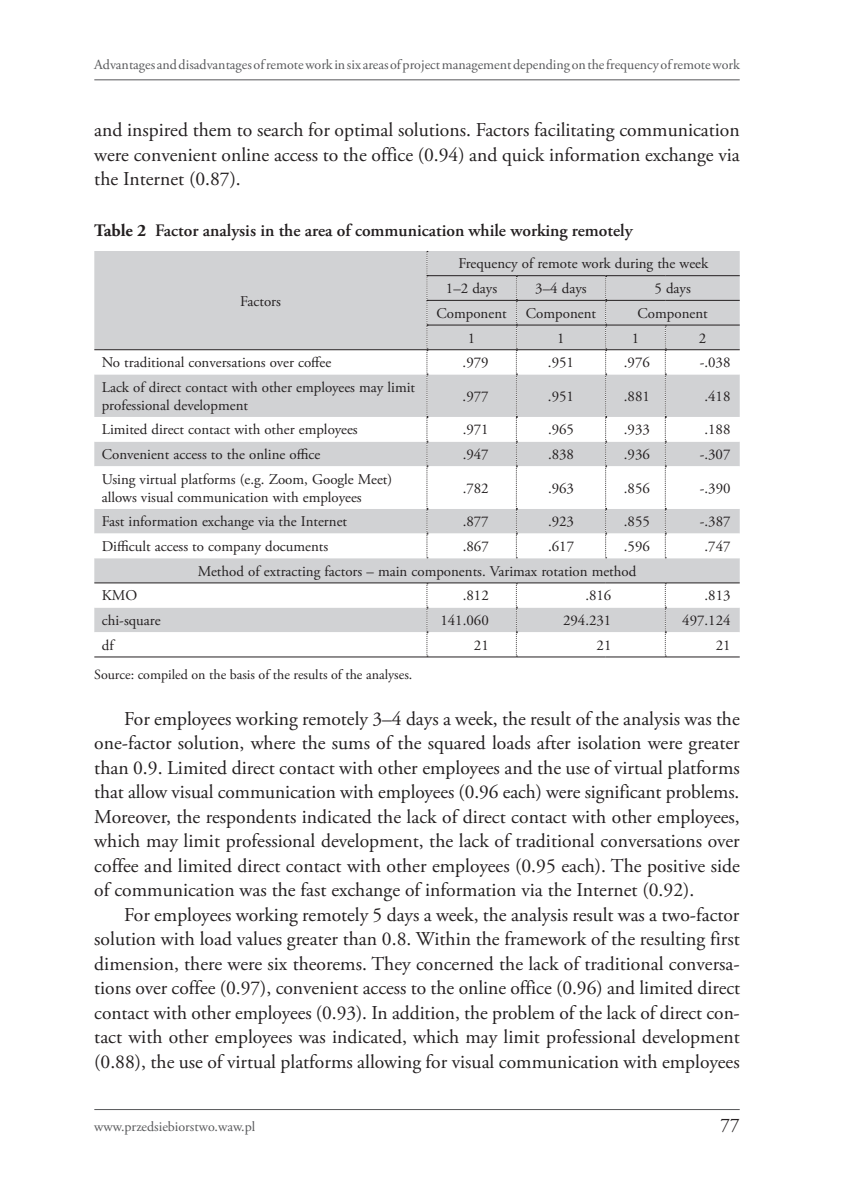
<style>
.page{position:relative;width:844px;height:1191px;background:#fff}
.page>*{position:absolute;margin:0;border:0;box-sizing:border-box;transform-origin:0 0}
.t1{font:19.6px/24.5px "Adobe Garamond Pro";color:#231f20;text-align:justify}
.t2{font:19.25px "Adobe Garamond Pro";color:#231f20}
.t3{font:600 17.5px "Adobe Garamond Pro";color:#231f20}
.t4{font:14.88px/17.8px "Adobe Garamond Pro";color:#231f20}
.t5{font:14px "Adobe Garamond Pro";color:#57585a}
.t6{font:14px "Adobe Garamond Pro";color:#231f20}
.s1{font-weight:700}
</style>
<div class="page">
<hr style="left:94px;top:1109px;width:645px;height:1px;background:#57585a">
<hr style="left:94px;top:79px;width:645px;height:1px;background:#57585a">
<div style="left:94px;top:251px;width:645px;height:98px;background:#d1d2d4"></div>
<svg style="left:94px;top:350px;width:645px;height:306px"></svg>
<svg style="left:426px;top:251px;width:2px;height:307px"></svg>
<svg style="left:515px;top:276px;width:2px;height:282px"></svg>
<svg style="left:605px;top:276px;width:1px;height:282px"></svg>
<svg style="left:664px;top:325px;width:2px;height:233px"></svg>
<svg style="left:426px;top:583px;width:2px;height:73px"></svg>
<svg style="left:515px;top:583px;width:2px;height:73px"></svg>
<svg style="left:664px;top:583px;width:2px;height:73px"></svg>
<hr style="left:516px;top:275px;width:89px;height:1px;background:#231f20">
<hr style="left:605px;top:275px;width:60px;height:1px;background:#231f20">
<hr style="left:665px;top:275px;width:74px;height:1px;background:#231f20">
<hr style="left:605px;top:300px;width:60px;height:1px;background:#231f20">
<hr style="left:665px;top:300px;width:74px;height:1px;background:#231f20">
<hr style="left:605px;top:324px;width:60px;height:1px;background:#231f20">
<hr style="left:94px;top:349px;width:333px;height:1px;background:#231f20">
<hr style="left:427px;top:275px;width:89px;height:1px;background:#231f20">
<hr style="left:427px;top:300px;width:89px;height:1px;background:#231f20">
<hr style="left:516px;top:300px;width:89px;height:1px;background:#231f20">
<hr style="left:427px;top:324px;width:89px;height:1px;background:#231f20">
<hr style="left:516px;top:324px;width:89px;height:1px;background:#231f20">
<hr style="left:665px;top:324px;width:74px;height:1px;background:#231f20">
<hr style="left:427px;top:349px;width:89px;height:1px;background:#231f20">
<hr style="left:516px;top:349px;width:89px;height:1px;background:#231f20">
<hr style="left:605px;top:349px;width:60px;height:1px;background:#231f20">
<hr style="left:665px;top:349px;width:74px;height:1px;background:#231f20">
<hr style="left:94px;top:656px;width:333px;height:1px;background:#231f20">
<hr style="left:427px;top:656px;width:89px;height:1px;background:#231f20">
<hr style="left:516px;top:656px;width:89px;height:1px;background:#231f20">
<hr style="left:605px;top:656px;width:60px;height:1px;background:#231f20">
<hr style="left:665px;top:656px;width:74px;height:1px;background:#231f20">
<hr style="left:94px;top:582px;width:333px;height:1px;background:#231f20">
<hr style="left:427px;top:582px;width:89px;height:1px;background:#231f20">
<hr style="left:516px;top:582px;width:89px;height:1px;background:#231f20">
<hr style="left:605px;top:582px;width:60px;height:1px;background:#231f20">
<hr style="left:665px;top:582px;width:74px;height:1px;background:#231f20">
<p class="t5" style="left:94px;top:57px;width:646px">Advantages and disadvantages of remote work in six areas of project management depending on the frequency of remote work</p>
<p class="t1" style="left:94px;top:118px;width:646px">and inspired them to search for optimal solutions. Factors facilitating communication were convenient online access to the office (0.94) and quick information exchange via the Internet (0.87).</p>
<p class="t3" style="left:94px;top:220px;width:539px"><span class="s1">Table 2</span> Factor analysis in the area of communication while working remotely</p>
<p class="t4" style="left:240px;top:292px;width:42px">Factors</p>
<p class="t4" style="left:446px;top:252px;width:264px;line-height:24.7px;text-indent:12px">Frequency of remote work during the week<br>1–2 days</p>
<p class="t4" style="left:535px;top:280px;width:53px">3–4 days</p>
<p class="t4" style="left:654px;top:280px;width:38px">5 days</p>
<p class="t4" style="left:436px;top:305px;width:72px">Component</p>
<p class="t4" style="left:525px;top:305px;width:72px">Component</p>
<p class="t4" style="left:637px;top:305px;width:72px">Component</p>
<p class="t4" style="left:468px;top:329px;width:9px">1</p>
<p class="t4" style="left:557px;top:329px;width:9px">1</p>
<p class="t4" style="left:631px;top:329px;width:9px">1</p>
<p class="t4" style="left:698px;top:329px;width:9px">2</p>
<p class="t4" style="left:102px;top:354px;width:231px">No traditional conversations over coffee</p>
<p class="t4" style="left:462px;top:354px;width:28px">.979</p>
<p class="t4" style="left:548px;top:354px;width:28px">.951</p>
<p class="t4" style="left:623px;top:354px;width:28px">.976</p>
<p class="t4" style="left:699px;top:354px;width:32px">-.038</p>
<p class="t4" style="left:102px;top:379px;width:315px">Lack of direct contact with other employees may limit professional development</p>
<p class="t4" style="left:462px;top:388px;width:28px">.977</p>
<p class="t4" style="left:548px;top:388px;width:28px">.951</p>
<p class="t4" style="left:623px;top:388px;width:28px">.881</p>
<p class="t4" style="left:704px;top:388px;width:28px">.418</p>
<p class="t4" style="left:102px;top:421px;width:257px">Limited direct contact with other employees</p>
<p class="t4" style="left:462px;top:421px;width:28px">.971</p>
<p class="t4" style="left:548px;top:421px;width:28px">.965</p>
<p class="t4" style="left:623px;top:421px;width:28px">.933</p>
<p class="t4" style="left:704px;top:421px;width:28px">.188</p>
<p class="t4" style="left:102px;top:446px;width:220px">Convenient access to the online office</p>
<p class="t4" style="left:462px;top:446px;width:28px">.947</p>
<p class="t4" style="left:548px;top:446px;width:28px">.838</p>
<p class="t4" style="left:623px;top:446px;width:28px">.936</p>
<p class="t4" style="left:699px;top:446px;width:32px">-.307</p>
<p class="t4" style="left:102px;top:471px;width:292px">Using virtual platforms (e.g. Zoom, Google Meet) allows visual communication with employees</p>
<p class="t4" style="left:462px;top:479px;width:28px">.782</p>
<p class="t4" style="left:548px;top:479px;width:28px">.963</p>
<p class="t4" style="left:623px;top:479px;width:28px">.856</p>
<p class="t4" style="left:699px;top:479px;width:32px">-.390</p>
<p class="t4" style="left:102px;top:513px;width:247px">Fast information exchange via the Internet</p>
<p class="t4" style="left:462px;top:513px;width:28px">.877</p>
<p class="t4" style="left:548px;top:513px;width:28px">.923</p>
<p class="t4" style="left:623px;top:513px;width:28px">.855</p>
<p class="t4" style="left:699px;top:513px;width:32px">-.387</p>
<p class="t4" style="left:102px;top:538px;width:228px">Difficult access to company documents</p>
<p class="t4" style="left:462px;top:538px;width:28px">.867</p>
<p class="t4" style="left:548px;top:538px;width:28px">.617</p>
<p class="t4" style="left:623px;top:538px;width:28px">.596</p>
<p class="t4" style="left:704px;top:538px;width:28px">.747</p>
<p class="t4" style="left:198px;top:562px;width:440px">Method of extracting factors – main components. Varimax rotation method</p>
<p class="t4" style="left:102px;top:587px;width:37px">KMO</p>
<p class="t4" style="left:462px;top:587px;width:28px">.812</p>
<p class="t4" style="left:585px;top:587px;width:28px">.816</p>
<p class="t4" style="left:704px;top:587px;width:28px">.813</p>
<p class="t4" style="left:102px;top:612px;width:60px">chi-square</p>
<p class="t4" style="left:440px;top:612px;width:50px">141.060</p>
<p class="t4" style="left:563px;top:612px;width:50px">294.231</p>
<p class="t4" style="left:682px;top:612px;width:50px">497.124</p>
<p class="t4" style="left:102px;top:636px;width:13px">df</p>
<p class="t4" style="left:474px;top:636px;width:16px">21</p>
<p class="t4" style="left:596px;top:636px;width:16px">21</p>
<p class="t4" style="left:715px;top:636px;width:16px">21</p>
<p class="t6" style="left:94px;top:666px;width:319px">Source: compiled on the basis of the results of the analyses.</p>
<p class="t1" style="left:94px;top:706px;width:646px;text-indent:30px">For employees working remotely 3–4 days a week, the result of the analysis was the one-factor solution, where the sums of the squared loads after isolation were greater than 0.9. Limited direct contact with other employees and the use of virtual platforms that allow visual communication with employees (0.96 each) were significant problems.<br>Moreover, the respondents indicated the lack of direct contact with other employees, which may limit professional development, the lack of traditional conversations over coffee and limited direct contact with other employees (0.95 each). The positive side of communication was the fast exchange of information via the Internet (0.92).</p>
<p class="t1" style="left:94px;top:902px;width:647px;text-indent:30px">For employees working remotely 5 days a week, the analysis result was a two-factor solution with load values greater than 0.8. Within the framework of the resulting first dimension, there were six theorems. They concerned the lack of traditional conversa&shy;tions over coffee (0.97), convenient access to the online office (0.96) and limited direct contact with other employees (0.93). In addition, the problem of the lack of direct con&shy;tact with other employees was indicated, which may limit professional development (0.88), the use of virtual platforms allowing for visual communication with employees</p>
<p class="t5" style="left:94px;top:1118px;width:162px">www.przedsiebiorstwo.waw.pl</p>
<p class="t2" style="left:720px;top:1113px;width:21px">77</p>
</div>
